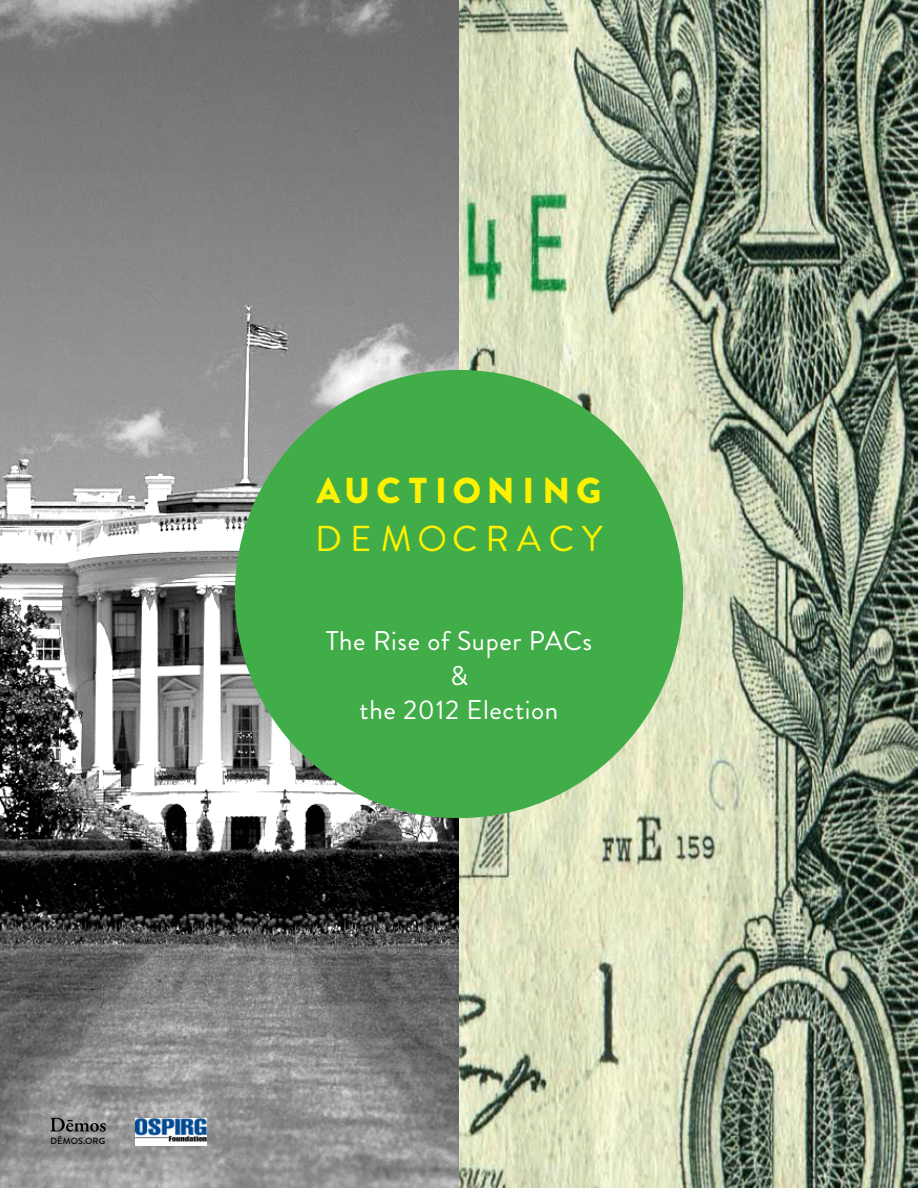
<style>
.page{position:relative;width:918px;height:1188px;background:#fff}
.page>*{position:absolute;margin:0;border:0;box-sizing:border-box;transform-origin:0 0}
.t1{font:900 36px "Brandon Grotesque";letter-spacing:.18em;color:#fff200}
.t2{font:36px "Brandon Grotesque";letter-spacing:.22em;color:#fff200}
.t3{font:27px/34.5px "Brandon Grotesque";letter-spacing:.025em;color:#fff;text-align:center}
.t4{font:500 9px "Brandon Grotesque";letter-spacing:.02em;color:#000}
</style>
<div class="page">
<img style="left:0;top:0;width:918px;height:1188px">
<svg style="left:50px;top:1118px;width:56px;height:14px"></svg>
<svg style="left:50px;top:1146px;width:13px;height:1px"></svg>
<div style="left:235px;top:370px;width:448px;height:448px;background:#41ad49;border-radius:50%"></div>
<img style="left:135px;top:1119px;width:71px;height:26px">
<p class="t4" style="left:50px;top:1135px;width:56px">DĒMOS.ORG</p>
<h1 class="t1" style="left:316px;top:465px;width:286px">AUCTIONING</h1>
<h1 class="t2" style="left:315px;top:514px;width:289px">Democracy</h1>
<p class="t3" style="left:326px;top:624px;width:268px">The Rise of Super PACs &amp;<br>the 2012 Election</p>
</div>
